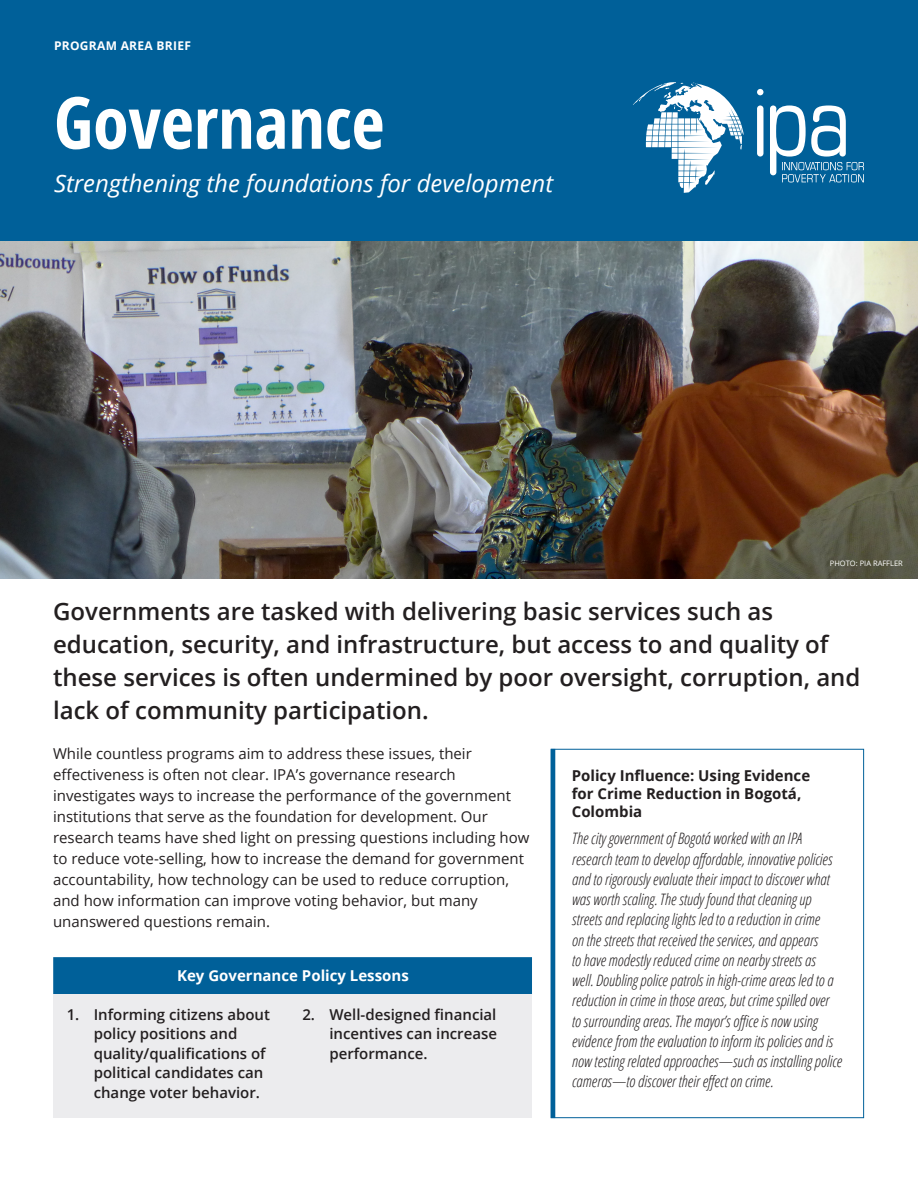
<style>
.page{position:relative;width:918px;height:1188px;background:#fff}
.page>*{position:absolute;margin:0;border:0;box-sizing:border-box;transform-origin:0 0}
.Sector_Title{font:700 condensed 72px "Open Sans";color:#fff}
.Lead_text{font:600 24px/33px "Open Sans";color:#231f20}
.Sector_tagline{font:italic 24px "Open Sans";color:#fff}
.InfoBox_-_Body{font:italic 300 condensed 15.75px/20.2px "Open Sans";color:#231f20}
.Main_Body{font:15px/21px "Open Sans";color:#231f20}
.t1{font:600 15px/19.5px "Open Sans";color:#231f20}
.InfoBox_-_Title__Imp{font:700 15px/18px "Open Sans";color:#231f20}
.Policy_Lesson_Header{font:700 15px "Open Sans";color:#fff}
.Header_label{font:700 12px "Open Sans";letter-spacing:.025em;color:#fff}
.Photo_Caption{font:7.5px "Open Sans";color:#fff}
</style>
<div class="page">
<img style="left:0;top:241px;width:918px;height:338px">
<hr style="left:551px;top:749px;width:4px;height:369px;background:#006099">
<div style="left:53px;top:957px;width:479px;height:38px;background:#006099"></div>
<div style="left:53px;top:995px;width:479px;height:123px;background:#ececee"></div>
<div style="left:0;top:0;width:918px;height:241px;background:#006099"></div>
<svg style="left:757px;top:89px;width:6px;height:68px"></svg>
<svg style="left:770px;top:105px;width:94px;height:77px"></svg>
<svg style="left:633px;top:82px;width:111px;height:111px"></svg>
<p class="Header_label" style="left:54px;top:37px;width:139px">PROGRAM AREA BRIEF</p>
<p class="Sector_Title" style="left:54px;top:72px;width:332px">Governance</p>
<p class="Sector_tagline" style="left:54px;top:167px;width:501px">Strengthening the foundations for development</p>
<p class="Photo_Caption" style="left:830px;top:558px;width:74px">PHOTO: PIA RAFFLER</p>
<p class="Lead_text" style="left:53px;top:594px;width:809px">Governments are tasked with delivering basic services such as education, security, and infrastructure, but access to and quality of these services is often undermined by poor oversight, corruption, and lack of community participation.</p>
<p class="Main_Body" style="left:53px;top:743px;width:478px">While countless programs aim to address these issues, their effectiveness is often not clear. IPA’s governance research investigates ways to increase the performance of the government institutions that serve as the foundation for development. Our research teams have shed light on pressing questions including how to reduce vote-selling, how to increase the demand for government accountability, how technology can be used to reduce corruption, and how information can improve voting behavior, but many unanswered questions remain.</p>
<p class="Policy_Lesson_Header" style="left:177px;top:965px;width:233px">Key Governance Policy Lessons</p>
<p class="t1" style="left:94px;top:1004px;width:178px;text-indent:-27px">1. Informing citizens about policy positions and quality/qualifications of political candidates can change voter behavior.</p>
<p class="t1" style="left:329px;top:1004px;width:169px;text-align:justify;text-indent:-27px">2. Well-designed financial incentives can increase performance.</p>
<p class="InfoBox_-_Title__Imp" style="left:572px;top:767px;width:240px">Policy Influence: Using Evidence for Crime Reduction in Bogotá,<br>Colombia</p>
<p class="InfoBox_-_Body" style="left:572px;top:828px;width:272px">The city government of Bogotá worked with an IPA research team to develop affordable, innovative policies and to rigorously evaluate their impact to discover what was worth scaling. The study found that cleaning up streets and replacing lights led to a reduction in crime<br>on the streets that received the services, and appears<br>to have modestly reduced crime on nearby streets as<br>well. Doubling police patrols in high-crime areas led to a reduction in crime in those areas, but crime spilled over to surrounding areas. The mayor’s office is now using evidence from the evaluation to inform its policies and is now testing related approaches—such as installing police cameras—to discover their effect on crime.</p>
</div>
